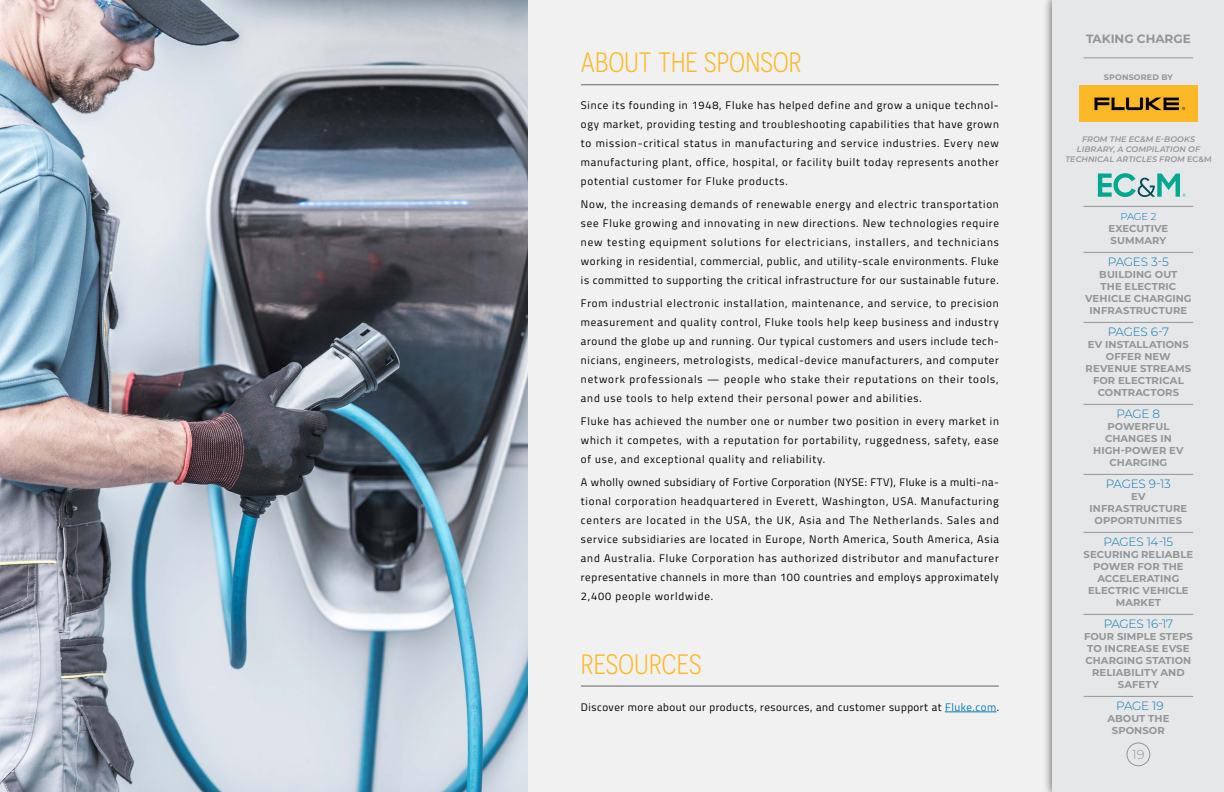
<style>
.page{position:relative;width:1224px;height:792px;background:#fff}
.page>*{position:absolute;margin:0;border:0;box-sizing:border-box;transform-origin:0 0}
.t1{font:28px "Novecentosansnarrow";letter-spacing:.01em;color:#fdb827}
.t2{font:300 13px "Montserrat";color:#939598}
.t3{font:300 12px "Montserrat";letter-spacing:-.02em;color:#0778b2}
.t4{font:700 12px "Montserrat";color:#939598}
.t5{font:11px/19px "Titillium Web";letter-spacing:.065em;color:#000;text-align:justify}
.t6{font:700 10px/12px "Montserrat";letter-spacing:.01em;color:#939598;text-align:center}
.t7{font:300 10px "Montserrat";color:#0778b2}
.t8{font:italic 600 8px/10px "Montserrat";letter-spacing:.01em;color:#939598;text-align:center}
.t9{font:700 8px "Montserrat";letter-spacing:.02em;color:#939598}
.s1{color:#0778b2}
.s2{font-style:normal}
</style>
<div class="page">
<div style="left:527px;top:0;width:572px;height:792px;background:#f1f1f2"></div>
<div style="left:1043px;top:0;width:181px;height:792px;background:#000;opacity:.75"></div>
<div style="left:1053px;top:0;width:171px;height:792px;background:#e6e7e8"></div>
<hr style="left:1084px;top:206px;width:109px;height:1px;background:#939598">
<hr style="left:1084px;top:252px;width:109px;height:1px;background:#939598">
<hr style="left:1084px;top:322px;width:109px;height:1px;background:#939598">
<hr style="left:1084px;top:404px;width:109px;height:1px;background:#939598">
<hr style="left:1084px;top:474px;width:109px;height:1px;background:#939598">
<hr style="left:1084px;top:532px;width:109px;height:1px;background:#939598">
<hr style="left:1084px;top:614px;width:109px;height:1px;background:#939598">
<hr style="left:1084px;top:696px;width:109px;height:1px;background:#939598">
<hr style="left:1084px;top:58px;width:109px;height:1px;background:#939598">
<div style="left:1127px;top:742px;width:23px;height:24px;border:1px solid #939598;border-radius:50%"></div>
<svg style="left:1098px;top:173px;width:88px;height:24px"></svg>
<hr style="left:945px;top:712px;width:52px;height:1px;background:#0778b2">
<hr style="left:581px;top:686px;width:418px;height:1px;background:#636467">
<hr style="left:581px;top:84px;width:418px;height:1px;background:#636467">
<img style="left:0;top:0;width:527px;height:792px">
<img style="left:1079px;top:86px;width:119px;height:36px">
<h1 class="t1" style="left:581px;top:47px;width:222px">ABOUT THE SPONSOR</h1>
<p class="t5" style="left:581px;top:96px;width:420px">Since its founding in 1948, Fluke has helped define and grow a unique technol&shy;ogy market, providing testing and troubleshooting capabilities that have grown to mission-critical status in manufacturing and service industries. Every new manufacturing plant, office, hospital, or facility built today represents another potential customer for Fluke products.</p>
<p class="t5" style="left:581px;top:195px;width:420px">Now, the increasing demands of renewable energy and electric transportation see Fluke growing and innovating in new directions. New technologies require new testing equipment solutions for electricians, installers, and technicians working in residential, commercial, public, and utility-scale environments. Fluke is committed to supporting the critical infrastructure for our sustainable future.</p>
<p class="t5" style="left:581px;top:294px;width:420px">From industrial electronic installation, maintenance, and service, to precision measurement and quality control, Fluke tools help keep business and industry around the globe up and running. Our typical customers and users include tech&shy;nicians, engineers, metrologists, medical-device manufacturers, and computer network professionals — people who stake their reputations on their tools, and use tools to help extend their personal power and abilities.</p>
<p class="t5" style="left:581px;top:412px;width:420px">Fluke has achieved the number one or number two position in every market in which it competes, with a reputation for portability, ruggedness, safety, ease of use, and exceptional quality and reliability.</p>
<p class="t5" style="left:581px;top:473px;width:420px">A wholly owned subsidiary of Fortive Corporation (NYSE: FTV), Fluke is a multi-na&shy;tional corporation headquartered in Everett, Washington, USA. Manufacturing centers are located in the USA, the UK, Asia and The Netherlands. Sales and service subsidiaries are located in Europe, North America, South America, Asia and Australia. Fluke Corporation has authorized distributor and manufacturer representative channels in more than 100 countries and employs approximately 2,400 people worldwide.</p>
<h1 class="t1" style="left:581px;top:648px;width:122px">RESOURCES</h1>
<p class="t5" style="left:581px;top:697px;width:420px">Discover more about our products, resources, and customer support at <span class="s1">Fluke.com</span>.</p>
<p class="t4" style="left:1086px;top:30px;width:106px">TAKING CHARGE</p>
<p class="t9" style="left:1104px;top:72px;width:70px">SPONSORED BY</p>
<p class="t8" style="left:1065px;top:134px;width:148px">FROM THE EC&amp;M E-BOOKS<br>LIBRARY, A COMPILATION OF<br>TECHNICAL ARTICLES FROM <span class="s2">EC&amp;M</span></p>
<p class="t7" style="left:1120px;top:210px;width:38px">PAGE 2</p>
<p class="t6" style="left:1108px;top:222px;width:61px;text-align:left">EXECUTIVE<br>SUMMARY</p>
<p class="t3" style="left:1108px;top:254px;width:62px">PAGES 3-5</p>
<p class="t6" style="left:1085px;top:268px;width:108px">BUILDING OUT<br>THE ELECTRIC<br>VEHICLE CHARGING<br>INFRASTRUCTURE</p>
<p class="t3" style="left:1108px;top:324px;width:63px">PAGES 6-7</p>
<p class="t6" style="left:1086px;top:338px;width:107px">EV INSTALLATIONS<br>OFFER NEW<br>REVENUE STREAMS<br>FOR ELECTRICAL<br>CONTRACTORS</p>
<p class="t3" style="left:1117px;top:406px;width:45px">PAGE 8</p>
<p class="t6" style="left:1093px;top:420px;width:92px">POWERFUL<br>CHANGES IN<br>HIGH-POWER EV<br>CHARGING</p>
<p class="t3" style="left:1106px;top:476px;width:67px">PAGES 9-13</p>
<p class="t6" style="left:1090px;top:490px;width:99px">EV<br>INFRASTRUCTURE<br>OPPORTUNITIES</p>
<p class="t3" style="left:1104px;top:534px;width:71px">PAGES 14-15</p>
<p class="t6" style="left:1084px;top:548px;width:111px">SECURING RELIABLE<br>POWER FOR THE<br>ACCELERATING<br>ELECTRIC VEHICLE<br>MARKET</p>
<p class="t3" style="left:1104px;top:616px;width:71px">PAGES 16-17</p>
<p class="t6" style="left:1084px;top:630px;width:110px">FOUR SIMPLE STEPS<br>TO INCREASE EVSE<br>CHARGING STATION<br>RELIABILITY AND<br>SAFETY</p>
<p class="t3" style="left:1116px;top:698px;width:49px">PAGE 19</p>
<p class="t6" style="left:1107px;top:712px;width:64px">ABOUT THE<br>SPONSOR</p>
<p class="t2" style="left:1132px;top:745px;width:14px">19</p>
</div>
